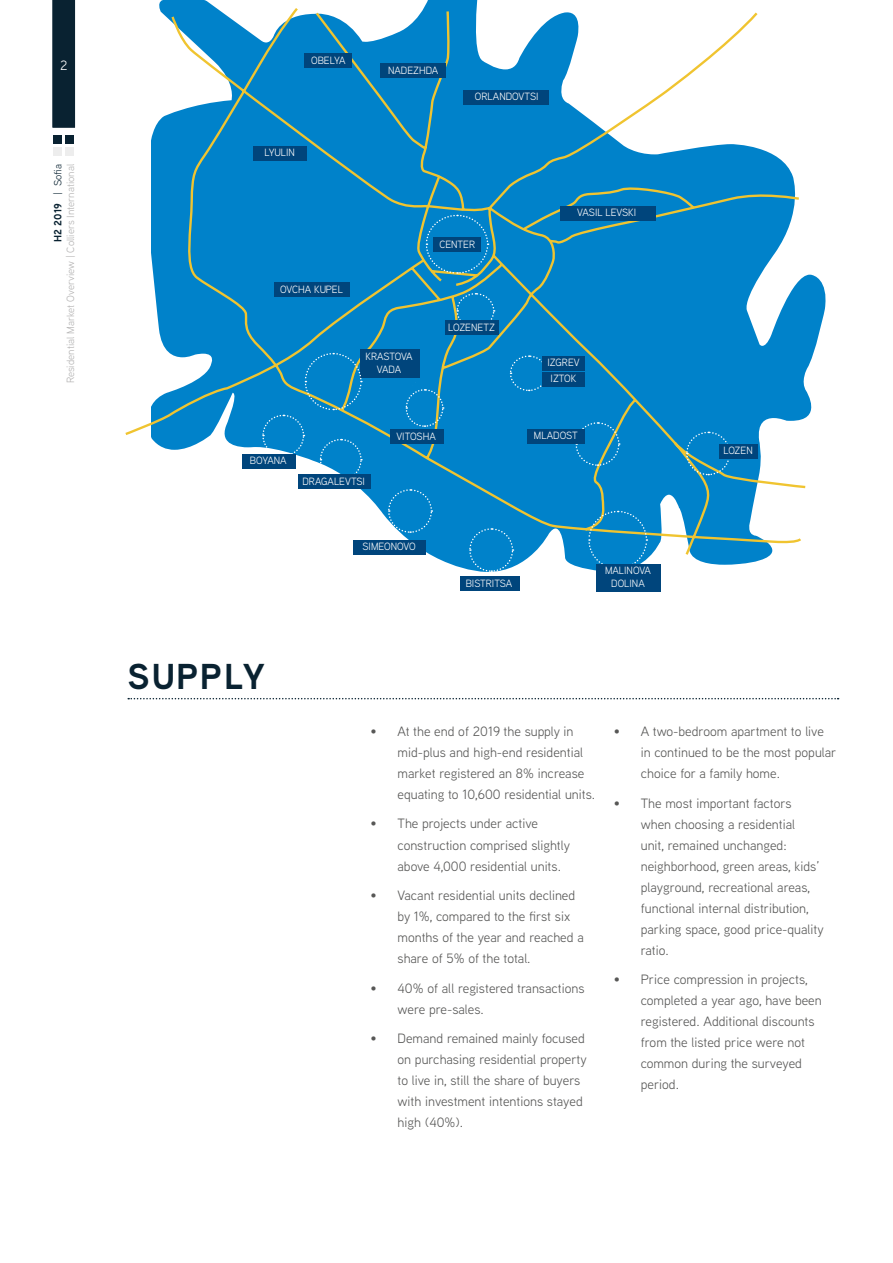
<style>
.page{position:relative;width:893px;height:1263px;background:#fff}
.page>*{position:absolute;margin:0;border:0;box-sizing:border-box;transform-origin:0 0}
.t1{font:700 36px "Aaux Next";letter-spacing:.04em;color:#092231}
.t2{font:13.5px/21px "Aaux Next";color:#575756}
.t3{font:13.5px "Aaux Next";color:#fff}
.t4{font:10.5px/12.6px "Aaux Next";color:#fff;text-align:center}
.t5{font:10.5px/12.6px "Aaux Next";color:#b3b2b2;text-align:right}
.t6{font:10.5px/12.6px "Aaux Next";letter-spacing:-.025em;color:#fff;text-align:center}
.s1{font-weight:700;color:#092231}
.s2{color:#092231}
</style>
<div class="page">
<div style="left:53px;top:0;width:22px;height:128px;background:#092231"></div>
<div style="left:53px;top:135px;width:9px;height:8px;background:#092231"></div>
<div style="left:66px;top:135px;width:8px;height:8px;background:#092231"></div>
<div style="left:53px;top:147px;width:9px;height:9px;background:#ededed"></div>
<div style="left:66px;top:147px;width:8px;height:9px;background:#ededed"></div>
<svg style="left:159px;top:0;width:666px;height:571px"></svg>
<svg style="left:125px;top:5px;width:683px;height:552px"></svg>
<div style="left:305px;top:53px;width:47px;height:15px;background:#00457c"></div>
<div style="left:381px;top:64px;width:65px;height:14px;background:#00457c"></div>
<div style="left:463px;top:91px;width:86px;height:14px;background:#00457c"></div>
<div style="left:560px;top:206px;width:96px;height:14px;background:#00457c"></div>
<div style="left:274px;top:283px;width:76px;height:14px;background:#00457c"></div>
<div style="left:360px;top:349px;width:60px;height:29px;background:#00457c"></div>
<div style="left:253px;top:146px;width:53px;height:14px;background:#00457c"></div>
<svg style="left:405px;top:388px;width:39px;height:40px"></svg>
<svg style="left:387px;top:488px;width:46px;height:46px"></svg>
<svg style="left:261px;top:352px;width:101px;height:129px"></svg>
<svg style="left:468px;top:527px;width:46px;height:45px"></svg>
<svg style="left:587px;top:510px;width:61px;height:60px"></svg>
<svg style="left:685px;top:431px;width:46px;height:45px"></svg>
<svg style="left:575px;top:421px;width:45px;height:46px"></svg>
<svg style="left:509px;top:355px;width:39px;height:37px"></svg>
<svg style="left:456px;top:292px;width:39px;height:28px"></svg>
<svg style="left:425px;top:214px;width:64px;height:60px"></svg>
<div style="left:445px;top:320px;width:54px;height:15px;background:#00457c"></div>
<div style="left:390px;top:430px;width:53px;height:14px;background:#00457c"></div>
<div style="left:242px;top:454px;width:54px;height:15px;background:#00457c"></div>
<div style="left:298px;top:475px;width:72px;height:14px;background:#00457c"></div>
<div style="left:354px;top:540px;width:72px;height:15px;background:#00457c"></div>
<div style="left:460px;top:577px;width:59px;height:14px;background:#00457c"></div>
<div style="left:719px;top:444px;width:38px;height:15px;background:#00457c"></div>
<div style="left:596px;top:564px;width:65px;height:27px;background:#00457c"></div>
<div style="left:527px;top:430px;width:58px;height:14px;background:#00457c"></div>
<div style="left:543px;top:356px;width:42px;height:15px;background:#00457c"></div>
<div style="left:543px;top:373px;width:42px;height:14px;background:#00457c"></div>
<svg style="left:128px;top:698px;width:711px;height:1px"></svg>
<p class="t3" style="left:60px;top:56px;width:9px">2</p>
<p class="t5" style="left:51px;top:383px;width:221px;rotate:-90deg"><span class="s1">H2 2019</span> <span class="s2">| Sofia<br></span>Residential Market Overview | Colliers International</p>
<p class="t4" style="left:311px;top:53px;width:36px">OBELYA</p>
<p class="t4" style="left:264px;top:145px;width:32px">LYULIN</p>
<p class="t4" style="left:388px;top:64px;width:52px">NADEZHDA</p>
<p class="t4" style="left:475px;top:90px;width:65px">ORLANDOVTSI</p>
<p class="t4" style="left:280px;top:282px;width:64px">OVCHA KUPEL</p>
<p class="t6" style="left:365px;top:350px;width:49px">KRASTOVA<br>VADA</p>
<p class="t4" style="left:439px;top:237px;width:37px">CENTER</p>
<p class="t4" style="left:448px;top:320px;width:48px">LOZENETZ</p>
<p class="t4" style="left:250px;top:454px;width:38px">BOYANA</p>
<p class="t4" style="left:396px;top:429px;width:41px">VITOSHA</p>
<p class="t4" style="left:577px;top:205px;width:61px">VASIL LEVSKI</p>
<p class="t4" style="left:547px;top:354px;width:34px;line-height:16px">IZGREV<br>IZTOK</p>
<p class="t4" style="left:534px;top:429px;width:45px">MLADOST</p>
<p class="t4" style="left:302px;top:475px;width:64px">DRAGALEVTSI</p>
<h1 class="t1" style="left:127px;top:651px;width:139px">SUPPLY</h1>
<p class="t4" style="left:362px;top:540px;width:55px">SIMEONOVO</p>
<p class="t4" style="left:466px;top:577px;width:48px">BISTRITSA</p>
<p class="t4" style="left:605px;top:564px;width:47px">MALINOVA<br>DOLINA</p>
<p class="t4" style="left:723px;top:444px;width:31px">LOZEN</p>
<p class="t2" style="left:398px;top:720px;width:199px;text-indent:-27px">• At the end of 2019 the supply in mid-plus and high-end residential market registered an 8% increase equating to 10,600 residential units.</p>
<p class="t2" style="left:398px;top:813px;width:174px;text-indent:-27px">• The projects under active construction comprised slightly above 4,000 residential units.</p>
<p class="t2" style="left:398px;top:884px;width:188px;text-indent:-27px">• Vacant residential units declined by 1%, compared to the first six months of the year and reached a share of 5% of the total.</p>
<p class="t2" style="left:398px;top:977px;width:188px;text-indent:-27px">• 40% of all registered transactions were pre-sales.</p>
<p class="t2" style="left:398px;top:1027px;width:191px;text-indent:-27px">• Demand remained mainly focused on purchasing residential property to live in, still the share of buyers with investment intentions stayed high (40%).</p>
<p class="t2" style="left:641px;top:720px;width:197px;text-indent:-27px">• A two-bedroom apartment to live in continued to be the most popular choice for a family home.</p>
<p class="t2" style="left:641px;top:792px;width:184px;text-indent:-27px">• The most important factors when choosing a residential<br>unit, remained unchanged: neighborhood, green areas, kids’ playground, recreational areas, functional internal distribution, parking space, good price-quality ratio.</p>
<p class="t2" style="left:641px;top:968px;width:182px;text-indent:-27px">• Price compression in projects, completed a year ago, have been registered. Additional discounts from the listed price were not common during the surveyed period.</p>
</div>
